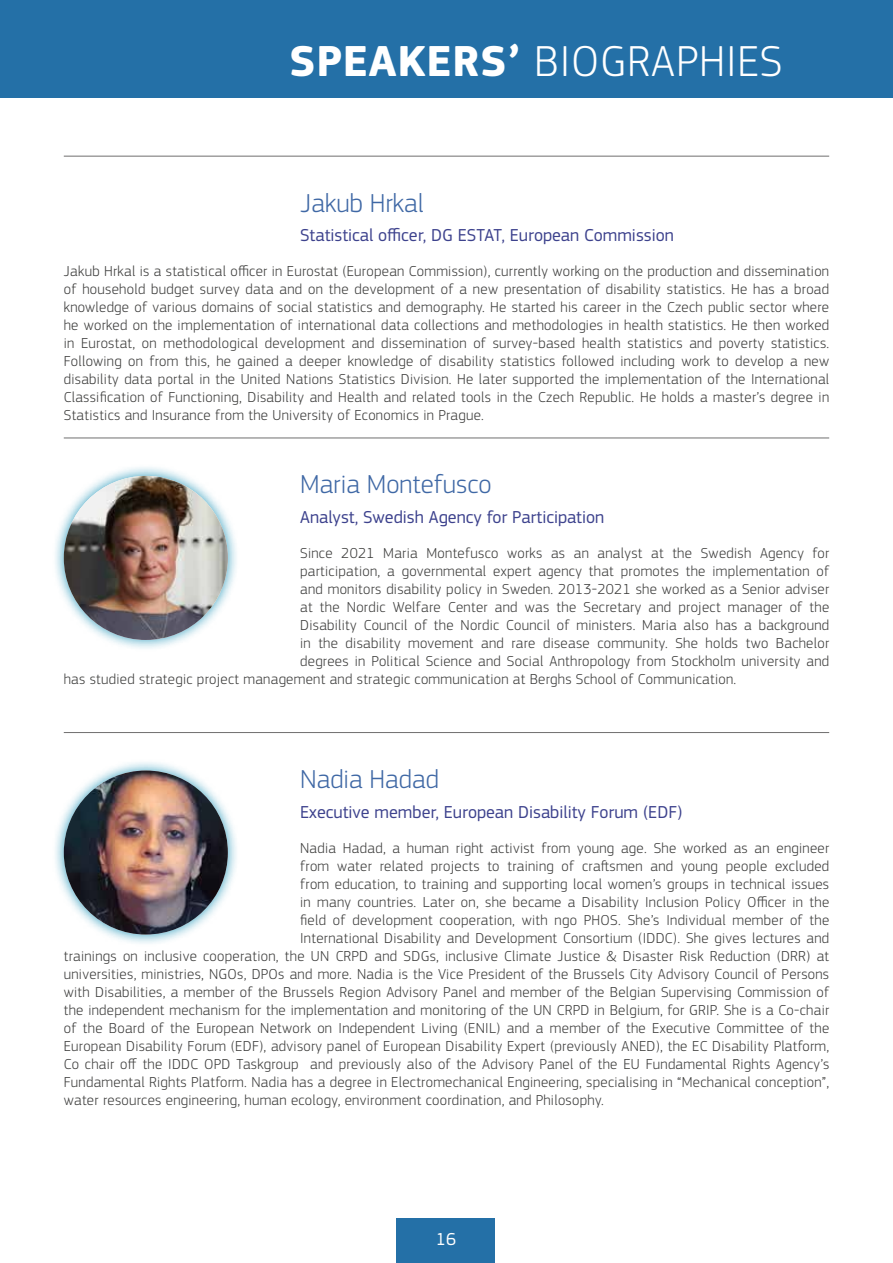
<style>
.page{position:relative;width:893px;height:1263px;background:#fff}
.page>*{position:absolute;margin:0;border:0;box-sizing:border-box;transform-origin:0 0}
.H1{font:300 45px "EC Square Sans Pro";letter-spacing:.02em;color:#fff}
.Bio_Title{font:300 27px "EC Square Sans Pro";color:#3f68a5}
.Bio_function{font:18px "EC Square Sans Pro";color:#3d428d}
.t1{font:18px "EC Square Sans Pro";color:#fff}
.txt{font:300 15px/18px "EC Square Sans Pro";letter-spacing:.02em;color:#3c3c3b;text-align:justify}
.s1{font-weight:700}
</style>
<div class="page">
<div style="left:0;top:0;width:893px;height:98px;background:#2470a7"></div>
<div style="left:396px;top:1218px;width:99px;height:45px;background:#2470a7"></div>
<hr style="left:64px;top:156px;width:765px;height:1px;background:#706f6f">
<hr style="left:64px;top:438px;width:765px;height:1px;background:#706f6f">
<hr style="left:64px;top:732px;width:765px;height:1px;background:#706f6f">
<div style="left:52px;top:464px;width:188px;height:188px;background:#0086af;opacity:.75"></div>
<img style="left:64px;top:476px;width:164px;height:164px;border-radius:82px">
<div style="left:52px;top:759px;width:188px;height:187px;background:#0086af;opacity:.75"></div>
<img style="left:64px;top:770px;width:164px;height:164px;border-radius:82px">
<p class="H1" style="left:289px;top:35px;width:495px"><span class="s1">SPEAKERS’</span> BIOGRAPHIES</p>
<h2 class="Bio_Title" style="left:300px;top:187px;width:125px">Jakub Hrkal</h2>
<p class="Bio_function" style="left:300px;top:225px;width:375px">Statistical officer, DG ESTAT, European Commission</p>
<p class="txt" style="left:64px;top:262px;width:767px">Jakub Hrkal is a statistical officer in Eurostat (European Commission), currently working on the production and dissemination of household budget survey data and on the development of a new presentation of disability statistics. He has a broad knowledge of various domains of social statistics and demography. He started his career in the Czech public sector where he worked on the implementation of international data collections and methodologies in health statistics. He then worked in Eurostat, on methodological development and dissemination of survey-based health statistics and poverty statistics.<br>Following on from this, he gained a deeper knowledge of disability statistics followed including work to develop a new disability data portal in the United Nations Statistics Division. He later supported the implementation of the International Classification of Functioning, Disability and Health and related tools in the Czech Republic. He holds a master’s degree in Statistics and Insurance from the University of Economics in Prague.</p>
<h2 class="Bio_Title" style="left:300px;top:469px;width:193px">Maria Montefusco</h2>
<p class="Bio_function" style="left:300px;top:506px;width:306px">Analyst, Swedish Agency for Participation</p>
<p class="txt" style="left:300px;top:544px;width:530px">Since 2021 Maria Montefusco works as an analyst at the Swedish Agency for</p>
<p class="txt" style="left:300px;top:562px;width:531px">participation, a governmental expert agency that promotes the implementation of</p>
<p class="txt" style="left:300px;top:580px;width:531px">and monitors disability policy in Sweden. 2013-2021 she worked as a Senior adviser</p>
<p class="txt" style="left:300px;top:598px;width:531px">at the Nordic Welfare Center and was the Secretary and project manager of the</p>
<p class="txt" style="left:300px;top:616px;width:531px">Disability Council of the Nordic Council of ministers. Maria also has a background</p>
<p class="txt" style="left:300px;top:634px;width:531px">in the disability movement and rare disease community. She holds two Bachelor</p>
<p class="txt" style="left:300px;top:652px;width:531px">degrees in Political Science and Social Anthropology from Stockholm university and</p>
<p class="txt" style="left:64px;top:670px;width:674px">has studied strategic project management and strategic communication at Berghs School of Communication.</p>
<h2 class="Bio_Title" style="left:300px;top:763px;width:140px">Nadia Hadad</h2>
<p class="Bio_function" style="left:300px;top:801px;width:384px">Executive member, European Disability Forum (EDF)</p>
<p class="txt" style="left:300px;top:838px;width:531px">Nadia Hadad, a human right activist from young age. She worked as an engineer</p>
<p class="txt" style="left:300px;top:856px;width:530px">from water related projects to training of craftsmen and young people excluded</p>
<p class="txt" style="left:300px;top:874px;width:530px">from education, to training and supporting local women’s groups in technical issues</p>
<p class="txt" style="left:300px;top:892px;width:531px">in many countries. Later on, she became a Disability Inclusion Policy Officer in the</p>
<p class="txt" style="left:300px;top:910px;width:531px">field of development cooperation, with ngo PHOS. She’s Individual member of the</p>
<p class="txt" style="left:300px;top:928px;width:530px">International Disability and Development Consortium (IDDC). She gives lectures and</p>
<p class="txt" style="left:64px;top:946px;width:767px">trainings on inclusive cooperation, the UN CRPD and SDGs, inclusive Climate Justice &amp; Disaster Risk Reduction (DRR) at</p>
<p class="txt" style="left:64px;top:964px;width:767px">universities, ministries, NGOs, DPOs and more. Nadia is the Vice President of the Brussels City Advisory Council of Persons</p>
<p class="txt" style="left:64px;top:982px;width:767px">with Disabilities, a member of the Brussels Region Advisory Panel and member of the Belgian Supervising Commission of</p>
<p class="txt" style="left:64px;top:1000px;width:767px">the independent mechanism for the implementation and monitoring of the UN CRPD in Belgium, for GRIP. She is a Co-chair</p>
<p class="txt" style="left:64px;top:1018px;width:767px">of the Board of the European Network on Independent Living (ENIL) and a member of the Executive Committee of the</p>
<p class="txt" style="left:64px;top:1036px;width:767px">European Disability Forum (EDF), advisory panel of European Disability Expert (previously ANED), the EC Disability Platform,</p>
<p class="txt" style="left:64px;top:1054px;width:767px">Co chair off the IDDC OPD Taskgroup and previously also of the Advisory Panel of the EU Fundamental Rights Agency’s</p>
<p class="txt" style="left:64px;top:1072px;width:767px">Fundamental Rights Platform. Nadia has a degree in Electromechanical Engineering, specialising in “Mechanical conception”,</p>
<p class="txt" style="left:64px;top:1090px;width:542px">water resources engineering, human ecology, environment coordination, and Philosophy.</p>
<p class="t1" style="left:436px;top:1228px;width:22px">16</p>
</div>
